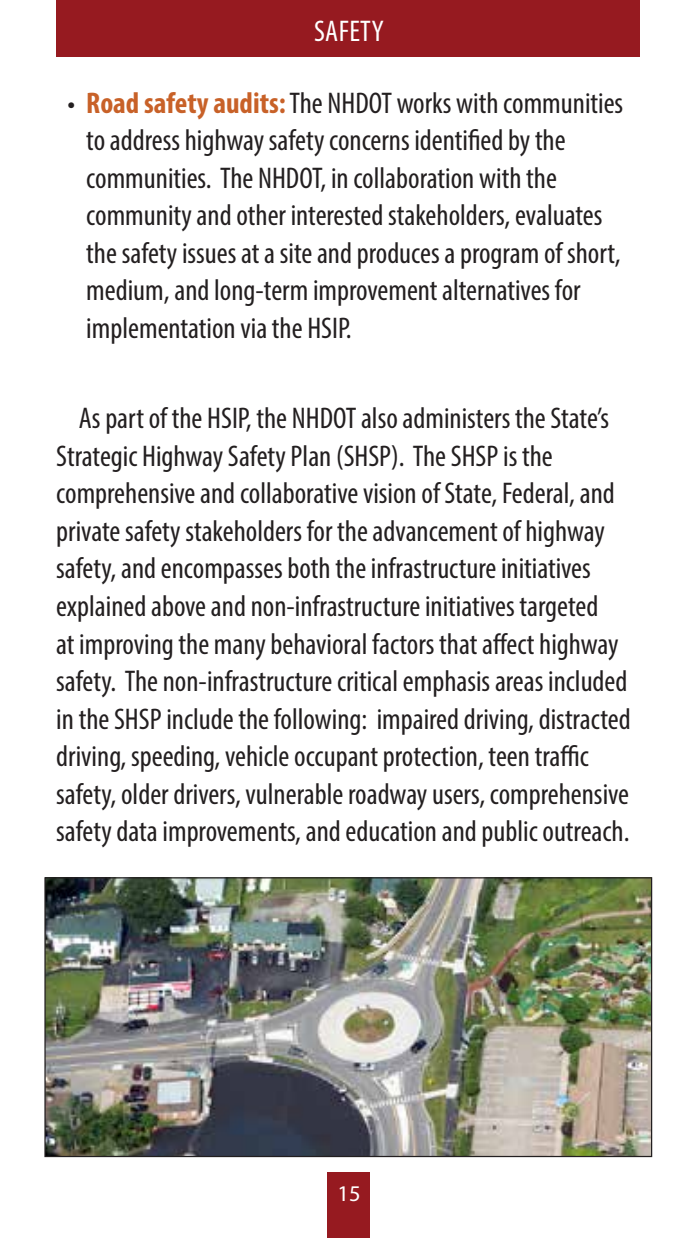
<style>
.page{position:relative;width:698px;height:1238px;background:#fff}
.page>*{position:absolute;margin:0;border:0;box-sizing:border-box;transform-origin:0 0}
.t1{font:condensed 30px/37.5px "Myriad Pro";color:#231f20}
.t2{font:condensed 30px "Myriad Pro";letter-spacing:.01em;color:#fff}
.t3{font:22.5px "Myriad Pro";color:#fff}
.s1{font-weight:700;color:#c86128}
</style>
<div class="page">
<div style="left:328px;top:1172px;width:42px;height:66px;background:#961a20"></div>
<div style="left:56px;top:0;width:584px;height:56px;background:#961a20"></div>
<img style="left:46px;top:879px;width:604px;height:276px">
<div style="left:44px;top:877px;width:608px;height:280px;border:1px solid #231f20"></div>
<p class="t2" style="left:314px;top:13px;width:71px">SAFETY</p>
<p class="t1" style="left:86px;top:83px;width:538px;text-indent:-19px">• <span class="s1">Road safety audits:</span> The NHDOT works with communities to address highway safety concerns identified by the communities. The NHDOT, in collaboration with the community and other interested stakeholders, evaluates the safety issues at a site and produces a program of short, medium, and long-term improvement alternatives for implementation via the HSIP.</p>
<p class="t1" style="left:56px;top:399px;width:575px;text-indent:22px">As part of the HSIP, the NHDOT also administers the State’s Strategic Highway Safety Plan (SHSP). The SHSP is the comprehensive and collaborative vision of State, Federal, and private safety stakeholders for the advancement of highway safety, and encompasses both the infrastructure initiatives explained above and non-infrastructure initiatives targeted<br>at improving the many behavioral factors that affect highway safety. The non-infrastructure critical emphasis areas included in the SHSP include the following: impaired driving, distracted driving, speeding, vehicle occupant protection, teen traffic safety, older drivers, vulnerable roadway users, comprehensive safety data improvements, and education and public outreach.</p>
<p class="t3" style="left:337px;top:1179px;width:25px">15</p>
</div>
